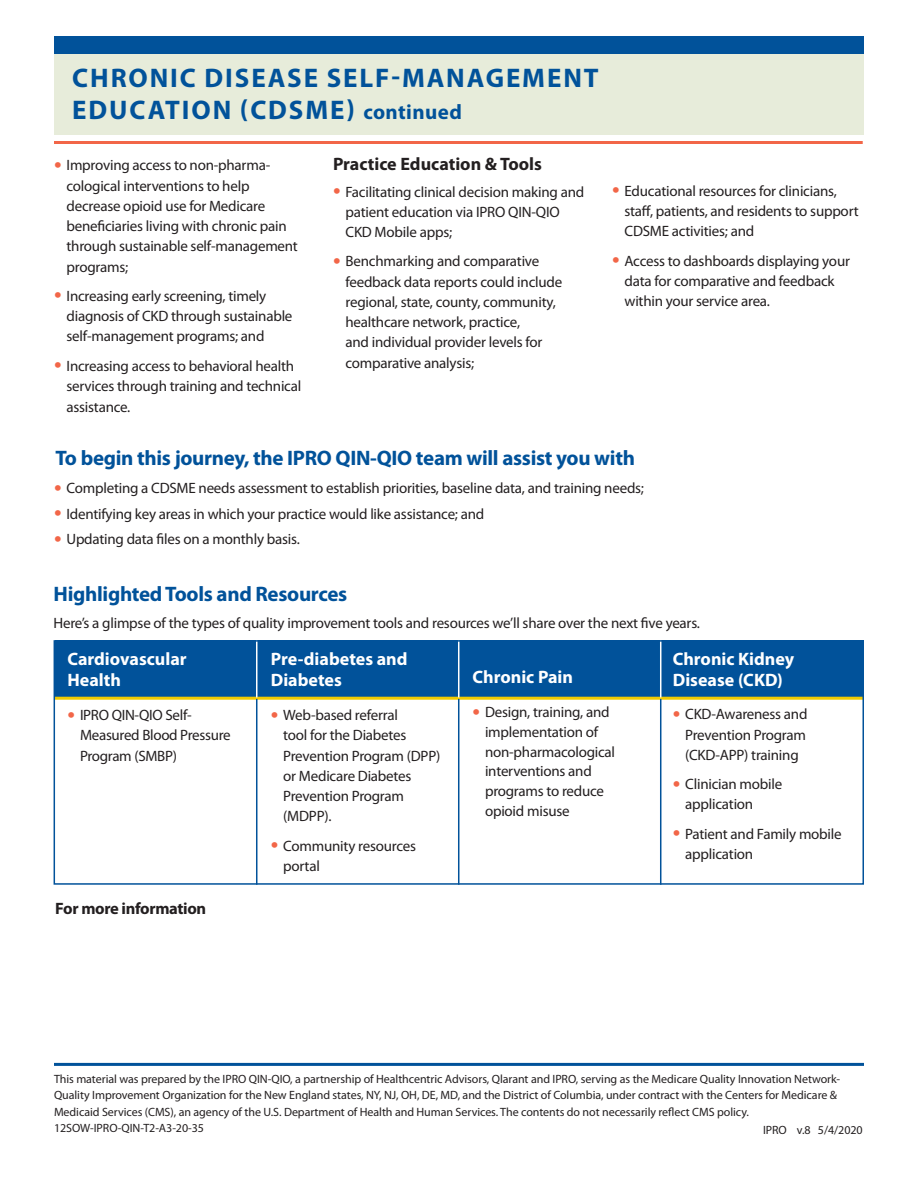
<style>
.page{position:relative;width:918px;height:1188px;background:#fff}
.page>*{position:absolute;margin:0;border:0;box-sizing:border-box;transform-origin:0 0}
.t1{font:700 27px/32.4px "Myriad Pro";letter-spacing:.07em;color:#01529a}
.Subhead_1{font:700 21px "Myriad Pro";letter-spacing:-.015em;color:#01529a}
.Subhead_1-2{font:700 18px/21px "Myriad Pro";color:#fff}
.Subhead_1-3{font:700 18px "Myriad Pro";color:#231f20}
.Paragraph_Style_1{font:700 16.5px "Myriad Pro";letter-spacing:-.02em;color:#231f20}
.Paragraph_Style_1-2{font:15px/20.2px "Myriad Pro";letter-spacing:-.015em;color:#231f20}
.Disclaimer{font:12px/16.5px "Myriad Pro";letter-spacing:-.005em;color:#231f20}
.s1{font-size:21px}
.s2{font-size:27px;color:#f26648}
</style>
<div class="page">
<div style="left:54px;top:50px;width:810px;height:85px;background:#e7ecda"></div>
<div style="left:54px;top:36px;width:810px;height:18px;background:#01529a"></div>
<div style="left:55px;top:640px;width:809px;height:59px;background:#01529a"></div>
<hr style="left:54px;top:697px;width:810px;height:3px;background:#f0cb02">
<hr style="left:256px;top:640px;width:1px;height:57px;background:#fff">
<hr style="left:458px;top:640px;width:1px;height:57px;background:#fff">
<hr style="left:660px;top:640px;width:1px;height:57px;background:#fff">
<hr style="left:256px;top:699px;width:1px;height:186px;background:#01529a">
<hr style="left:458px;top:699px;width:1px;height:186px;background:#01529a">
<hr style="left:660px;top:699px;width:1px;height:186px;background:#01529a">
<div style="left:54px;top:640px;width:810px;height:245px;border:2px solid #01529a"></div>
<hr style="left:54px;top:1063px;width:810px;height:3px;background:#01529a">
<hr style="left:54px;top:141px;width:809px;height:3px;background:#f26648">
<h1 class="t1" style="left:72px;top:61px;width:528px">CHRONIC DISEASE SELF-MANAGEMENT<br>EDUCATION (CDSME) <span class="s1">continued</span></h1>
<p class="Paragraph_Style_1-2" style="left:67px;top:155px;width:233px;text-indent:-13px"><span class="s2">•</span> Improving access to non-pharma&shy;cological interventions to help decrease opioid use for Medicare beneficiaries living with chronic pain through sustainable self-management programs;</p>
<p class="Paragraph_Style_1-2" style="left:67px;top:285px;width:227px;text-indent:-13px"><span class="s2">•</span> Increasing early screening, timely diagnosis of CKD through sustainable self-management programs; and</p>
<p class="Paragraph_Style_1-2" style="left:67px;top:355px;width:236px;line-height:20.7px;text-indent:-13px"><span class="s2">•</span> Increasing access to behavioral health services through training and technical assistance.</p>
<p class="Subhead_1-3" style="left:333px;top:152px;width:210px">Practice Education &amp; Tools</p>
<p class="Paragraph_Style_1-2" style="left:346px;top:181px;width:240px;text-indent:-13px"><span class="s2">•</span> Facilitating clinical decision making and patient education via IPRO QIN-QIO<br>CKD Mobile apps;</p>
<p class="Paragraph_Style_1-2" style="left:346px;top:251px;width:218px;text-indent:-13px"><span class="s2">•</span> Benchmarking and comparative feedback data reports could include regional, state, county, community, healthcare network, practice,<br>and individual provider levels for comparative analysis;</p>
<p class="Paragraph_Style_1-2" style="left:625px;top:180px;width:236px;text-indent:-13px"><span class="s2">•</span> Educational resources for clinicians, staff, patients, and residents to support<br>CDSME activities; and</p>
<p class="Paragraph_Style_1-2" style="left:625px;top:250px;width:227px;text-indent:-13px"><span class="s2">•</span> Access to dashboards displaying your data for comparative and feedback within your service area.</p>
<p class="Subhead_1" style="left:56px;top:444px;width:581px">To begin this journey, the IPRO QIN-QIO team will assist you with</p>
<p class="Paragraph_Style_1-2" style="left:54px;top:478px;width:592px"><span class="s2">•</span> Completing a CDSME needs assessment to establish priorities, baseline data, and training needs;</p>
<p class="Paragraph_Style_1-2" style="left:54px;top:503px;width:432px"><span class="s2">•</span> Identifying key areas in which your practice would like assistance; and</p>
<p class="Paragraph_Style_1-2" style="left:54px;top:529px;width:247px"><span class="s2">•</span> Updating data files on a monthly basis.</p>
<p class="Subhead_1" style="left:54px;top:580px;width:295px">Highlighted Tools and Resources</p>
<p class="Paragraph_Style_1-2" style="left:54px;top:612px;width:648px">Here’s a glimpse of the types of quality improvement tools and resources we’ll share over the next five years.</p>
<p class="Subhead_1-2" style="left:68px;top:648px;width:121px">Cardiovascular<br>Health</p>
<p class="Paragraph_Style_1-2" style="left:80px;top:705px;width:152px;text-indent:-13px"><span class="s2">•</span> IPRO QIN-QIO Self-<br>Measured Blood Pressure<br>Program (SMBP)</p>
<p class="Paragraph_Style_1" style="left:55px;top:897px;width:152px">For more information</p>
<p class="Subhead_1-2" style="left:271px;top:648px;width:138px">Pre-diabetes and<br>Diabetes</p>
<p class="Paragraph_Style_1-2" style="left:283px;top:705px;width:159px;text-indent:-13px"><span class="s2">•</span> Web-based referral<br>tool for the Diabetes<br>Prevention Program (DPP) or Medicare Diabetes<br>Prevention Program (MDPP).</p>
<p class="Paragraph_Style_1-2" style="left:283px;top:835px;width:134px;text-indent:-13px"><span class="s2">•</span> Community resources portal</p>
<p class="Subhead_1-2" style="left:472px;top:666px;width:102px">Chronic Pain</p>
<p class="Paragraph_Style_1-2" style="left:485px;top:702px;width:132px;line-height:19.8px;text-indent:-13px"><span class="s2">•</span> Design, training, and implementation of non-pharmacological interventions and programs to reduce opioid misuse</p>
<p class="Subhead_1-2" style="left:673px;top:648px;width:123px">Chronic Kidney<br>Disease (CKD)</p>
<p class="Paragraph_Style_1-2" style="left:685px;top:704px;width:124px;text-align:justify;text-indent:-13px"><span class="s2">•</span> CKD-Awareness and Prevention Program (CKD‑APP) training</p>
<p class="Paragraph_Style_1-2" style="left:685px;top:774px;width:99px;text-indent:-13px"><span class="s2">•</span> Clinician mobile application</p>
<p class="Paragraph_Style_1-2" style="left:685px;top:823px;width:158px;text-indent:-13px"><span class="s2">•</span> Patient and Family mobile application</p>
<p class="Disclaimer" style="left:54px;top:1070px;width:788px">This material was prepared by the IPRO QIN-QIO, a partnership of Healthcentric Advisors, Qlarant and IPRO, serving as the Medicare Quality Innovation Network-Quality Improvement Organization for the New England states, NY, NJ, OH, DE, MD, and the District of Columbia, under contract with the Centers for Medicare &amp; Medicaid Services (CMS), an agency of the U.S. Department of Health and Human Services. The contents do not necessarily reflect CMS policy.<br>12SOW-IPRO-QIN-T2-A3-20-35</p>
<p class="Disclaimer" style="left:763px;top:1121px;width:101px">IPRO v.8 5/4/2020</p>
</div>
